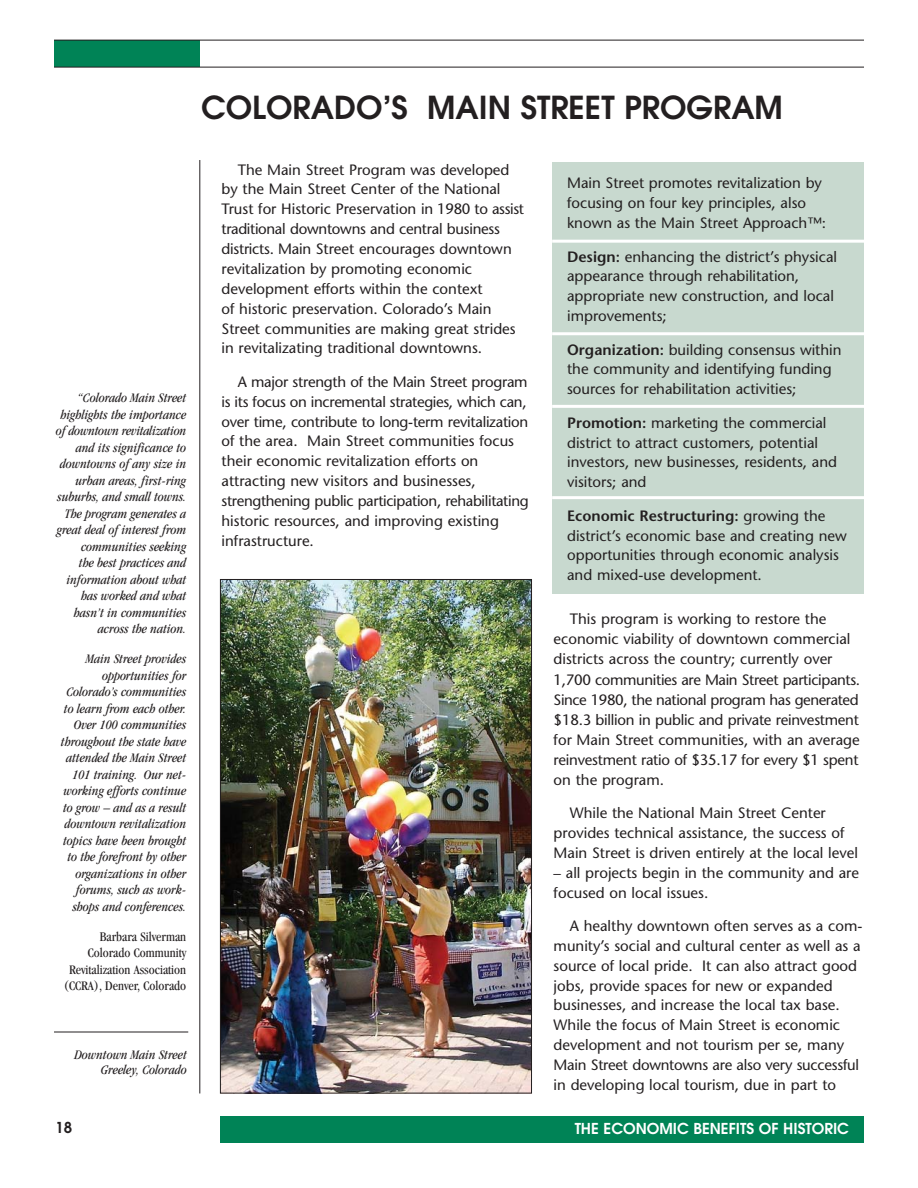
<style>
.page{position:relative;width:918px;height:1188px;background:#fff}
.page>*{position:absolute;margin:0;border:0;box-sizing:border-box;transform-origin:0 0}
.t1{font:600 31.5px "Avant Garde";color:#231f20}
.t2{font:15px/20px "Stone Sans";color:#231f20}
.t3{font:600 15px "Avant Garde";color:#fff}
.t4{font:600 15px "Avant Garde";color:#231f20}
.t5{font:italic condensed 13.5px/16.5px "Garamond";color:#231f20;text-align:right}
.t6{font:condensed 13.5px/16.5px "Garamond";color:#231f20;text-align:right}
.s1{font-weight:600}
</style>
<div class="page">
<div style="left:220px;top:1116px;width:644px;height:27px;background:#008356"></div>
<div style="left:552px;top:162px;width:312px;height:432px;background:#c8d9cf"></div>
<div style="left:54px;top:40px;width:146px;height:27px;background:#008356"></div>
<hr style="left:199px;top:160px;width:1px;height:933px;background:#231f20">
<hr style="left:54px;top:40px;width:810px;height:1px;background:#231f20">
<hr style="left:54px;top:67px;width:810px;height:1px;background:#231f20">
<hr style="left:54px;top:1032px;width:134px;height:1px;background:#231f20">
<hr style="left:552px;top:240px;width:312px;height:3px;background:#fff">
<hr style="left:552px;top:332px;width:312px;height:3px;background:#fff">
<hr style="left:552px;top:405px;width:312px;height:3px;background:#fff">
<hr style="left:552px;top:496px;width:312px;height:3px;background:#fff">
<img style="left:222px;top:581px;width:308px;height:510px">
<div style="left:220px;top:579px;width:312px;height:514px;border:1px solid #231f20"></div>
<h1 class="t1" style="left:201px;top:96px;width:583px">COLORADO’S MAIN STREET PROGRAM</h1>
<p class="t5" style="left:56px;top:391px;width:132px">“Colorado Main Street highlights the importance of downtown revitalization and its significance to downtowns of any size in urban areas, first-ring suburbs, and small towns.<br>The program generates a great deal of interest from communities seeking<br>the best practices and information about what has worked and what hasn’t in communities across the nation.</p>
<p class="t5" style="left:61px;top:652px;width:127px">Main Street provides opportunities for<br>Colorado’s communities to learn from each other.<br>Over 100 communities throughout the state have attended the Main Street<br>101 training. Our net&shy;working efforts continue to grow – and as a result downtown revitalization topics have been brought to the forefront by other organizations in other forums, such as work&shy;shops and conferences.</p>
<p class="t6" style="left:64px;top:929px;width:124px">Barbara Silverman<br>Colorado Community<br>Revitalization Association (CCRA), Denver, Colorado</p>
<p class="t5" style="left:74px;top:1049px;width:114px;line-height:15px">Downtown Main Street<br>Greeley, Colorado</p>
<p class="t4" style="left:56px;top:1122px;width:18px">18</p>
<p class="t2" style="left:222px;top:161px;width:304px;text-indent:16px">The Main Street Program was developed by the Main Street Center of the National Trust for Historic Preservation in 1980 to assist traditional downtowns and central business districts. Main Street encourages downtown revitalization by promoting economic development efforts within the context<br>of historic preservation. Colorado’s Main Street communities are making great strides in revitalizating traditional downtowns.</p>
<p class="t2" style="left:222px;top:373px;width:309px;text-indent:16px">A major strength of the Main Street program is its focus on incremental strategies, which can, over time, contribute to long-term revitalization of the area. Main Street communities focus their economic revitalization efforts on attracting new visitors and businesses, strengthening public participation, rehabilitating historic resources, and improving existing infrastructure.</p>
<p class="t2" style="left:567px;top:175px;width:260px">Main Street promotes revitalization by focusing on four key principles, also known as the Main Street Approach™:</p>
<p class="t2" style="left:567px;top:248px;width:271px"><span class="s1">Design:</span> enhancing the district’s physical appearance through rehabilitation, appropriate new construction, and local improvements;</p>
<p class="t2" style="left:567px;top:341px;width:276px"><span class="s1">Organization:</span> building consensus within the community and identifying funding sources for rehabilitation activities;</p>
<p class="t2" style="left:567px;top:414px;width:271px"><span class="s1">Promotion:</span> marketing the commercial district to attract customers, potential investors, new businesses, residents, and visitors; and</p>
<p class="t2" style="left:567px;top:507px;width:281px"><span class="s1">Economic Restructuring:</span> growing the district’s economic base and creating new opportunities through economic analysis and mixed-use development.</p>
<p class="t2" style="left:554px;top:611px;width:298px;text-indent:16px">This program is working to restore the economic viability of downtown commercial districts across the country; currently over</p>
<p class="t2" style="left:554px;top:672px;width:308px;text-align:justify">1,700 communities are Main Street participants.<br>Since 1980, the national program has generated $18.3 billion in public and private reinvestment for Main Street communities, with an average reinvestment ratio of $35.17 for every $1 spent on the program.</p>
<p class="t2" style="left:554px;top:804px;width:306px;text-indent:16px">While the National Main Street Center provides technical assistance, the success of<br>Main Street is driven entirely at the local level</p>
<p class="t2" style="left:554px;top:864px;width:307px">– all projects begin in the community and are focused on local issues.</p>
<p class="t2" style="left:554px;top:917px;width:310px;text-indent:16px">A healthy downtown often serves as a com&shy;munity’s social and cultural center as well as a source of local pride. It can also attract good jobs, provide spaces for new or expanded businesses, and increase the local tax base.<br>While the focus of Main Street is economic development and not tourism per se, many Main Street downtowns are also very successful in developing local tourism, due in part to</p>
<p class="t3" style="left:575px;top:1123px;width:276px">THE ECONOMIC BENEFITS OF HISTORIC</p>
</div>
